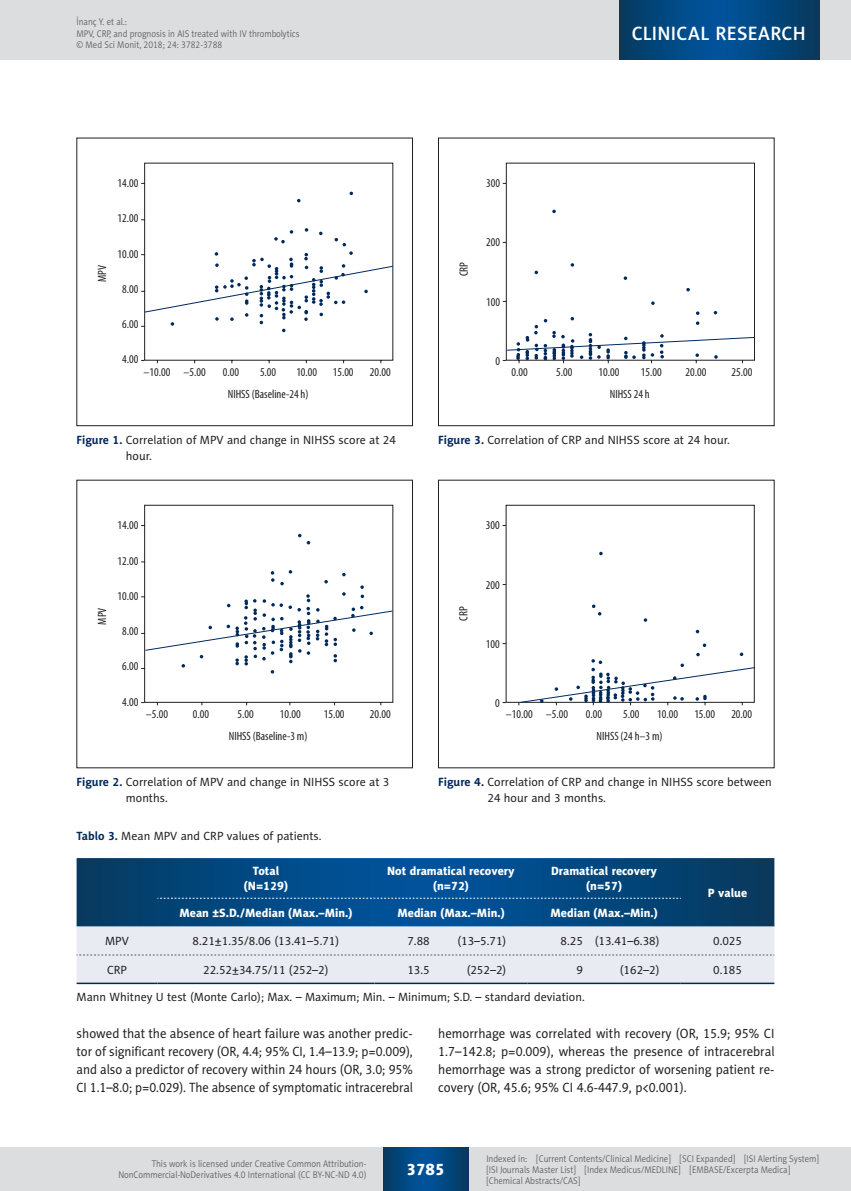
<style>
.page{position:relative;width:851px;height:1191px;background:#fff}
.page>*{position:absolute;margin:0;border:0;box-sizing:border-box;transform-origin:0 0}
.t1{font:19.5px "Naomi Sans EFN Medium";letter-spacing:.015em;color:#fff}
.t2{font:16.5px "Naomi Sans EFN Heavy";color:#fff}
.MSM_Body{font:13.5px/18px "Naomi Sans EFN";color:#231f20;text-align:justify;scale:.95 1}
.t3{font:condensed 12px "Myriad Pro";color:#231f20}
.MSM_Rycina_tytul{font:12px/15.8px "Naomi Sans EFN";color:#231f20}
.MSM_Tabela_Head{font:12px "Naomi Sans EFN Heavy";color:#fff}
.MSM_Tabela_zawartosc{font:12px "Naomi Sans EFN";color:#231f20}
.MSM_Table_podpis_dol{font:12px "Naomi Sans EFN";color:#231f20}
.MSM_Tabela_tytul{font:12px "Naomi Sans EFN";color:#231f20}
.t4{font:9.75px/11.2px "Naomi Sans EFN Light";color:#57585a;scale:.9 1}
.s1{font-weight:700;color:#00295c}
</style>
<div class="page">
<svg style="left:141px;top:163px;width:252px;height:201px"></svg>
<svg style="left:349px;top:192px;width:4px;height:3px"></svg>
<svg style="left:144px;top:228px;width:249px;height:104px"></svg>
<svg style="left:502px;top:163px;width:252px;height:201px"></svg>
<svg style="left:570px;top:263px;width:4px;height:4px"></svg>
<svg style="left:534px;top:271px;width:4px;height:3px"></svg>
<svg style="left:623px;top:276px;width:4px;height:4px"></svg>
<svg style="left:506px;top:311px;width:248px;height:49px"></svg>
<svg style="left:651px;top:301px;width:3px;height:4px"></svg>
<div style="left:438px;top:138px;width:336px;height:288px;border:1px solid #231f20"></div>
<svg style="left:141px;top:505px;width:252px;height:201px"></svg>
<svg style="left:298px;top:534px;width:12px;height:10px"></svg>
<svg style="left:144px;top:570px;width:249px;height:103px"></svg>
<svg style="left:502px;top:504px;width:253px;height:202px"></svg>
<svg style="left:695px;top:630px;width:4px;height:3px"></svg>
<svg style="left:643px;top:618px;width:4px;height:4px"></svg>
<svg style="left:592px;top:604px;width:9px;height:11px"></svg>
<svg style="left:518px;top:643px;width:237px;height:62px"></svg>
<svg style="left:77px;top:858px;width:697px;height:68px;background:#03477f"></svg>
<div style="left:77px;top:926px;width:697px;height:56px;background:#e8ebf2"></div>
<hr style="left:77px;top:982px;width:80px;height:2px;background:#00295c">
<hr style="left:157px;top:982px;width:217px;height:2px;background:#00295c">
<hr style="left:374px;top:982px;width:153px;height:2px;background:#00295c">
<hr style="left:527px;top:982px;width:153px;height:2px;background:#00295c">
<hr style="left:680px;top:982px;width:94px;height:2px;background:#00295c">
<svg style="left:157px;top:898px;width:523px;height:1px"></svg>
<div style="left:0;top:1148px;width:850px;height:43px;background:#dcdddf"></div>
<svg style="left:383px;top:1147px;width:85px;height:43px;background:#02477e"></svg>
<div style="left:0;top:0;width:850px;height:60px;background:#dcdddf"></div>
<svg style="left:619px;top:0;width:200px;height:60px;background:#02477e"></svg>
<p class="t4" style="left:77px;top:16px;width:249px">İnanç Y. et al.:<br>MPV, CRP, and prognosis in AIS treated with IV thrombolytics © Med Sci Monit, 2018; 24: 3782-3788</p>
<h1 class="t1" style="left:631px;top:22px;width:175px">CLINICAL RESEARCH</h1>
<p class="t3" style="left:96px;top:282px;width:19px;rotate:-90deg">MPV</p>
<p class="t3" style="left:117px;top:177px;width:22px">14.00</p>
<p class="t3" style="left:117px;top:212px;width:22px">12.00</p>
<p class="t3" style="left:117px;top:247px;width:22px">10.00</p>
<p class="t3" style="left:122px;top:282px;width:18px">8.00</p>
<p class="t3" style="left:122px;top:318px;width:18px">6.00</p>
<p class="t3" style="left:122px;top:353px;width:18px">4.00</p>
<p class="t3" style="left:486px;top:177px;width:15px">300</p>
<p class="t3" style="left:457px;top:276px;width:16px;rotate:-90deg">CRP</p>
<p class="t3" style="left:486px;top:236px;width:15px">200</p>
<p class="t3" style="left:486px;top:295px;width:15px">100</p>
<p class="t3" style="left:495px;top:354px;width:6px">0</p>
<p class="t3" style="left:144px;top:366px;width:28px">–10.00</p>
<p class="t3" style="left:183px;top:366px;width:24px">–5.00</p>
<p class="t3" style="left:223px;top:366px;width:18px">0.00</p>
<p class="t3" style="left:260px;top:366px;width:18px">5.00</p>
<p class="t3" style="left:296px;top:366px;width:22px">10.00</p>
<p class="t3" style="left:333px;top:366px;width:22px">15.00</p>
<p class="t3" style="left:370px;top:366px;width:22px">20.00</p>
<p class="t3" style="left:228px;top:387px;width:82px">NIHSS (Baseline-24 h)</p>
<p class="t3" style="left:511px;top:366px;width:18px">0.00</p>
<p class="t3" style="left:556px;top:366px;width:18px">5.00</p>
<p class="t3" style="left:598px;top:366px;width:22px">10.00</p>
<p class="t3" style="left:640px;top:366px;width:22px">15.00</p>
<p class="t3" style="left:685px;top:366px;width:22px">20.00</p>
<p class="t3" style="left:731px;top:366px;width:22px">25.00</p>
<p class="t3" style="left:609px;top:387px;width:42px">NIHSS 24 h</p>
<p class="MSM_Rycina_tytul" style="left:126px;top:432px;width:271px;text-indent:-49px"><span class="s1">Figure 1.</span> Correlation of MPV and change in NIHSS score at 24 hour.</p>
<p class="MSM_Rycina_tytul" style="left:438px;top:432px;width:293px"><span class="s1">Figure 3.</span> Correlation of CRP and NIHSS score at 24 hour.</p>
<p class="t3" style="left:96px;top:624px;width:19px;rotate:-90deg">MPV</p>
<p class="t3" style="left:117px;top:519px;width:22px">14.00</p>
<p class="t3" style="left:117px;top:554px;width:22px">12.00</p>
<p class="t3" style="left:117px;top:589px;width:22px">10.00</p>
<p class="t3" style="left:122px;top:624px;width:18px">8.00</p>
<p class="t3" style="left:122px;top:660px;width:18px">6.00</p>
<p class="t3" style="left:122px;top:695px;width:18px">4.00</p>
<p class="t3" style="left:486px;top:519px;width:15px">300</p>
<p class="t3" style="left:457px;top:620px;width:16px;rotate:-90deg">CRP</p>
<p class="t3" style="left:486px;top:578px;width:15px">200</p>
<p class="t3" style="left:486px;top:637px;width:15px">100</p>
<p class="t3" style="left:495px;top:696px;width:6px">0</p>
<p class="t3" style="left:146px;top:708px;width:24px">–5.00</p>
<p class="t3" style="left:193px;top:708px;width:18px">0.00</p>
<p class="t3" style="left:237px;top:708px;width:18px">5.00</p>
<p class="t3" style="left:280px;top:708px;width:22px">10.00</p>
<p class="t3" style="left:324px;top:708px;width:22px">15.00</p>
<p class="t3" style="left:370px;top:708px;width:22px">20.00</p>
<p class="t3" style="left:229px;top:729px;width:80px">NIHSS (Baseline-3 m)</p>
<p class="t3" style="left:506px;top:708px;width:63px">–10.00 –5.00</p>
<p class="t3" style="left:586px;top:708px;width:18px">0.00</p>
<p class="t3" style="left:623px;top:708px;width:18px">5.00</p>
<p class="t3" style="left:657px;top:708px;width:22px">10.00</p>
<p class="t3" style="left:694px;top:708px;width:22px">15.00</p>
<p class="t3" style="left:731px;top:708px;width:22px">20.00</p>
<p class="t3" style="left:596px;top:729px;width:68px">NIHSS (24 h–3 m)</p>
<p class="MSM_Rycina_tytul" style="left:126px;top:774px;width:265px;text-indent:-49px"><span class="s1">Figure 2.</span> Correlation of MPV and change in NIHSS score at 3 months.</p>
<p class="MSM_Rycina_tytul" style="left:487px;top:774px;width:286px;text-indent:-49px"><span class="s1">Figure 4.</span> Correlation of CRP and change in NIHSS score between<br>24 hour and 3 months.</p>
<p class="MSM_Tabela_tytul" style="left:77px;top:829px;width:246px"><span class="s1">Tablo 3.</span> Mean MPV and CRP values of patients.</p>
<p class="MSM_Tabela_Head" style="left:253px;top:863px;width:28px">Total</p>
<p class="MSM_Tabela_Head" style="left:244px;top:879px;width:46px">(N=129)</p>
<p class="MSM_Tabela_Head" style="left:387px;top:863px;width:129px">Not dramatical recovery</p>
<p class="MSM_Tabela_Head" style="left:433px;top:879px;width:37px">(n=72)</p>
<p class="MSM_Tabela_Head" style="left:551px;top:863px;width:107px">Dramatical recovery</p>
<p class="MSM_Tabela_Head" style="left:586px;top:879px;width:37px">(n=57)</p>
<p class="MSM_Tabela_Head" style="left:707px;top:885px;width:41px">P value</p>
<p class="MSM_Tabela_Head" style="left:179px;top:905px;width:174px">Mean ±S.D./Median (Max.–Min.)</p>
<p class="MSM_Tabela_Head" style="left:397px;top:905px;width:109px">Median (Max.–Min.)</p>
<p class="MSM_Tabela_Head" style="left:550px;top:905px;width:109px">Median (Max.–Min.)</p>
<p class="MSM_Tabela_zawartosc" style="left:105px;top:934px;width:25px">MPV</p>
<p class="MSM_Tabela_zawartosc" style="left:192px;top:934px;width:148px">8.21±1.35/8.06 (13.41–5.71)</p>
<p class="MSM_Tabela_zawartosc" style="left:407px;top:934px;width:24px">7.88</p>
<p class="MSM_Tabela_zawartosc" style="left:457px;top:934px;width:50px">(13–5.71)</p>
<p class="MSM_Tabela_zawartosc" style="left:560px;top:934px;width:100px">8.25 (13.41–6.38)</p>
<p class="MSM_Tabela_zawartosc" style="left:713px;top:934px;width:30px">0.025</p>
<p class="MSM_Tabela_zawartosc" style="left:107px;top:962px;width:21px">CRP</p>
<p class="MSM_Tabela_zawartosc" style="left:203px;top:962px;width:127px">22.52±34.75/11 (252–2)</p>
<p class="MSM_Tabela_zawartosc" style="left:407px;top:962px;width:24px">13.5</p>
<p class="MSM_Tabela_zawartosc" style="left:466px;top:962px;width:41px">(252–2)</p>
<p class="MSM_Tabela_zawartosc" style="left:576px;top:962px;width:8px">9</p>
<p class="MSM_Tabela_zawartosc" style="left:619px;top:962px;width:41px">(162–2)</p>
<p class="MSM_Tabela_zawartosc" style="left:713px;top:962px;width:30px">0.185</p>
<p class="MSM_Table_podpis_dol" style="left:77px;top:990px;width:509px">Mann Whitney U test (Monte Carlo); Max. – Maximum; Min. – Minimum; S.D. – standard deviation.</p>
<p class="MSM_Body" style="left:77px;top:1024px;width:355px">showed that the absence of heart failure was another predic&shy;tor of significant recovery (OR, 4.4; 95% CI, 1.4–13.9; p=0.009), and also a predictor of recovery within 24 hours (OR, 3.0; 95% CI 1.1–8.0; p=0.029). The absence of symptomatic intracerebral</p>
<p class="MSM_Body" style="left:438px;top:1024px;width:355px">hemorrhage was correlated with recovery (OR, 15.9; 95% CI 1.7–142.8; p=0.009), whereas the presence of intracerebral hemorrhage was a strong predictor of worsening patient re&shy;covery (OR, 45.6; 95% CI 4.6-447.9, p&lt;0.001).</p>
<p class="t4" style="left:118px;top:1158px;width:277px;text-align:right">This work is licensed under Creative Common Attribution-<br>NonCommercial-NoDerivatives 4.0 International (CC BY-NC-ND 4.0)</p>
<p class="t2" style="left:406px;top:1159px;width:40px">3785</p>
<p class="t4" style="left:486px;top:1152px;width:371px">Indexed in: [Current Contents/Clinical Medicine] [SCI Expanded] [ISI Alerting System] [ISI Journals Master List] [Index Medicus/MEDLINE] [EMBASE/Excerpta Medica] [Chemical Abstracts/CAS]</p>
</div>
